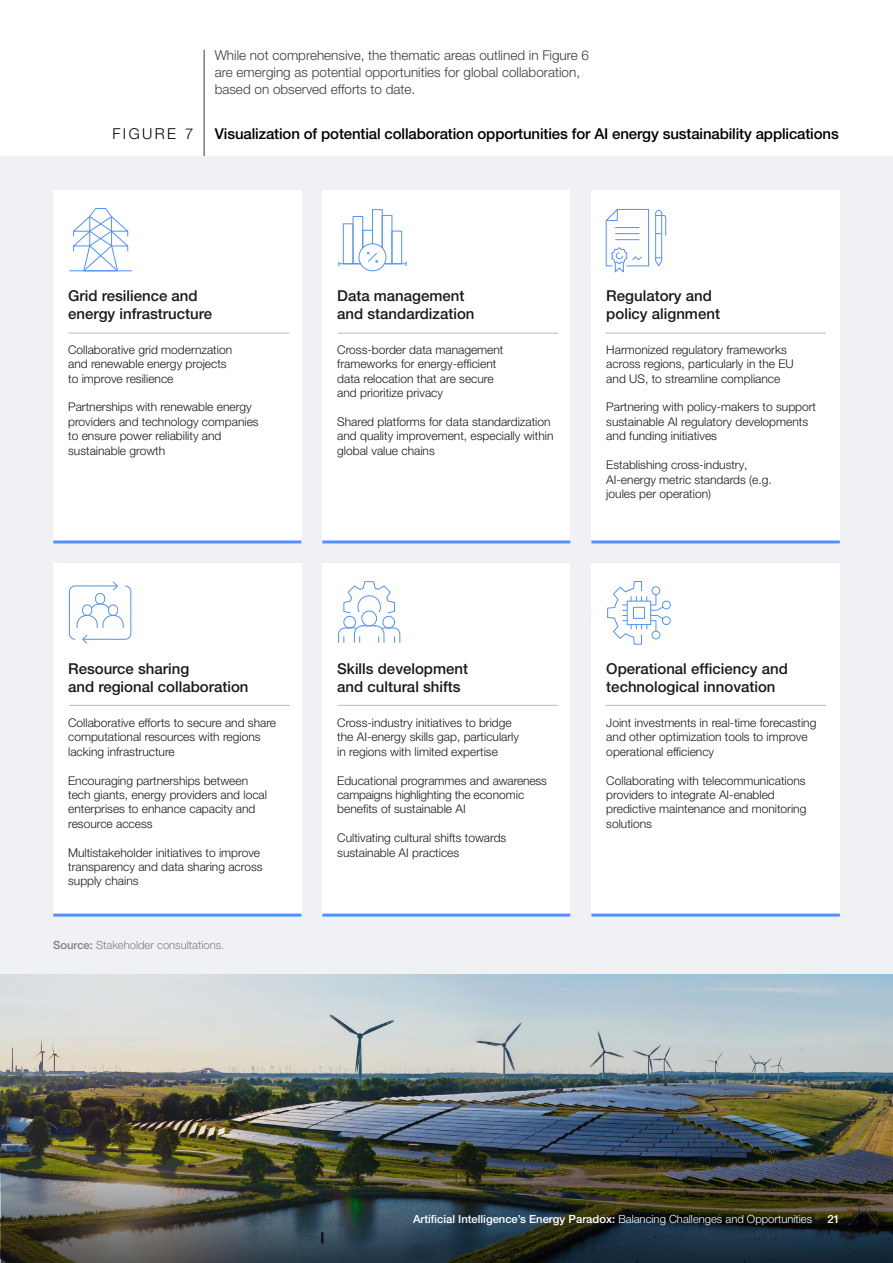
<style>
.page{position:relative;width:893px;height:1263px;background:#fff}
.page>*{position:absolute;margin:0;border:0;box-sizing:border-box;transform-origin:0 0}
.t1{font:500 15px/18px "Helvetica Neue LT Pro";color:#1a1a1a}
.t2{font:500 15px "Helvetica Neue LT Pro";letter-spacing:-.01em;color:#000}
.t3{font:300 15px "Helvetica Neue LT Pro";letter-spacing:.16em;color:#000}
.t4{font:300 13.5px/17.2px "Helvetica Neue LT Pro";color:#3c3c3b}
.t5{font:300 12px/14.4px "Helvetica Neue LT Pro";color:#1a1a1a}
.t6{font:500 11.25px "Helvetica Neue LT Pro";color:#fff}
.t7{font:300 11.25px "Helvetica Neue LT Pro";color:#7d7f88}
.s1{font-weight:500}
.s2{font-weight:300}
</style>
<div class="page">
<img style="left:0;top:974px;width:893px;height:289px">
<img style="left:1px;top:1047px;width:892px;height:216px">
<hr style="left:204px;top:50px;width:1px;height:596px;background:#3c3c3b">
<div style="left:0;top:156px;width:893px;height:818px;background:#f0f1f4"></div>
<div style="left:53px;top:190px;width:248px;height:352px;background:#fff"></div>
<svg style="left:72px;top:208px;width:58px;height:64px"></svg>
<hr style="left:69px;top:270px;width:63px;height:1px;background:#5291ff">
<hr style="left:53px;top:540px;width:248px;height:3px;background:#5291ff">
<hr style="left:68px;top:333px;width:221px;height:1px;background:#b9bbc0">
<div style="left:591px;top:190px;width:249px;height:352px;background:#fff"></div>
<svg style="left:655px;top:210px;width:11px;height:57px"></svg>
<svg style="left:605px;top:208px;width:44px;height:65px"></svg>
<hr style="left:591px;top:540px;width:249px;height:3px;background:#5291ff">
<hr style="left:605px;top:333px;width:221px;height:1px;background:#b9bbc0">
<div style="left:322px;top:190px;width:248px;height:352px;background:#fff"></div>
<div style="left:359px;top:243px;width:27px;height:28px;border:1px solid #5291ff;border-radius:50%"></div>
<svg style="left:338px;top:209px;width:69px;height:57px"></svg>
<hr style="left:322px;top:540px;width:248px;height:3px;background:#5291ff">
<hr style="left:338px;top:333px;width:220px;height:1px;background:#b9bbc0">
<div style="left:53px;top:564px;width:248px;height:351px;background:#fff"></div>
<svg style="left:69px;top:581px;width:63px;height:63px"></svg>
<div style="left:95px;top:593px;width:10px;height:11px;border:1px solid #5291ff;border-radius:5px"></div>
<hr style="left:53px;top:913px;width:248px;height:3px;background:#5291ff">
<hr style="left:69px;top:705px;width:221px;height:1px;background:#b9bbc0">
<div style="left:322px;top:564px;width:248px;height:351px;background:#fff"></div>
<div style="left:343px;top:616px;width:13px;height:12px;border:1px solid #5291ff;border-radius:50%"></div>
<div style="left:383px;top:616px;width:12px;height:12px;border:1px solid #5291ff;border-radius:50%"></div>
<div style="left:361px;top:611px;width:16px;height:15px;border:1px solid #5291ff;border-radius:50%"></div>
<svg style="left:338px;top:626px;width:63px;height:17px"></svg>
<svg style="left:343px;top:581px;width:52px;height:33px"></svg>
<hr style="left:322px;top:913px;width:248px;height:3px;background:#5291ff">
<hr style="left:338px;top:705px;width:220px;height:1px;background:#b9bbc0">
<div style="left:591px;top:564px;width:249px;height:351px;background:#fff"></div>
<svg style="left:607px;top:581px;width:57px;height:64px"></svg>
<div style="left:662px;top:616px;width:9px;height:9px;border:1px solid #5291ff;border-radius:50%"></div>
<div style="left:652px;top:631px;width:8px;height:8px;border:1px solid #5291ff;border-radius:50%"></div>
<div style="left:662px;top:601px;width:9px;height:8px;border:1px solid #5291ff;border-radius:50%"></div>
<div style="left:652px;top:586px;width:8px;height:9px;border:1px solid #5291ff;border-radius:50%"></div>
<div style="left:633px;top:607px;width:12px;height:12px;border:1px solid #5291ff"></div>
<hr style="left:591px;top:913px;width:249px;height:3px;background:#5291ff">
<hr style="left:605px;top:705px;width:221px;height:1px;background:#b9bbc0">
<p class="t4" style="left:215px;top:46px;width:376px">While not comprehensive, the thematic areas outlined in Figure 6 are emerging as potential opportunities for global collaboration, based on observed efforts to date.</p>
<p class="t3" style="left:112px;top:125px;width:82px">FIGURE 7</p>
<p class="t2" style="left:215px;top:125px;width:625px">Visualization of potential collaboration opportunities for AI energy sustainability applications</p>
<p class="t1" style="left:68px;top:287px;width:145px">Grid resilience and energy infrastructure</p>
<p class="t5" style="left:68px;top:342px;width:166px">Collaborative grid modernzation and renewable energy projects to improve resilience</p>
<p class="t5" style="left:68px;top:400px;width:192px">Partnerships with renewable energy providers and technology companies to ensure power reliability and sustainable growth</p>
<p class="t1" style="left:337px;top:287px;width:139px">Data management and standardization</p>
<p class="t5" style="left:337px;top:342px;width:168px">Cross-border data management frameworks for energy-efficient data relocation that are secure and prioritize privacy</p>
<p class="t5" style="left:337px;top:414px;width:218px">Shared platforms for data standardization and quality improvement, especially within global value chains</p>
<p class="t1" style="left:606px;top:287px;width:115px">Regulatory and policy alignment</p>
<p class="t5" style="left:606px;top:342px;width:189px">Harmonized regulatory frameworks across regions, particularly in the EU and US, to streamline compliance</p>
<p class="t5" style="left:606px;top:400px;width:211px">Partnering with policy-makers to support sustainable AI regulatory developments and funding initiatives</p>
<p class="t5" style="left:606px;top:457px;width:167px">Establishing cross-industry,<br>AI-energy metric standards (e.g. joules per operation)</p>
<p class="t1" style="left:68px;top:660px;width:182px">Resource sharing<br>and regional collaboration</p>
<p class="t5" style="left:68px;top:715px;width:210px">Collaborative efforts to secure and share computational resources with regions lacking infrastructure</p>
<p class="t5" style="left:68px;top:773px;width:200px">Encouraging partnerships between tech giants, energy providers and local enterprises to enhance capacity and resource access</p>
<p class="t5" style="left:68px;top:845px;width:196px">Multistakeholder initiatives to improve transparency and data sharing across supply chains</p>
<p class="t7" style="left:53px;top:938px;width:173px"><span class="s1">Source:</span> Stakeholder consultations.</p>
<p class="t1" style="left:337px;top:660px;width:132px">Skills development and cultural shifts</p>
<p class="t5" style="left:337px;top:715px;width:183px">Cross-industry initiatives to bridge the AI-energy skills gap, particularly in regions with limited expertise</p>
<p class="t5" style="left:337px;top:773px;width:211px">Educational programmes and awareness campaigns highlighting the economic benefits of sustainable AI</p>
<p class="t5" style="left:337px;top:830px;width:171px">Cultivating cultural shifts towards sustainable AI practices</p>
<p class="t1" style="left:606px;top:660px;width:183px">Operational efficiency and technological innovation</p>
<p class="t5" style="left:606px;top:715px;width:212px">Joint investments in real-time forecasting and other optimization tools to improve operational efficiency</p>
<p class="t5" style="left:606px;top:773px;width:202px">Collaborating with telecommunications providers to integrate AI-enabled predictive maintenance and monitoring solutions</p>
<p class="t6" style="left:413px;top:1212px;width:401px">Artificial Intelligence’s Energy Paradox: <span class="s2">Balancing Challenges and Opportunities</span></p>
<p class="t6" style="left:827px;top:1212px;width:14px">21</p>
</div>
